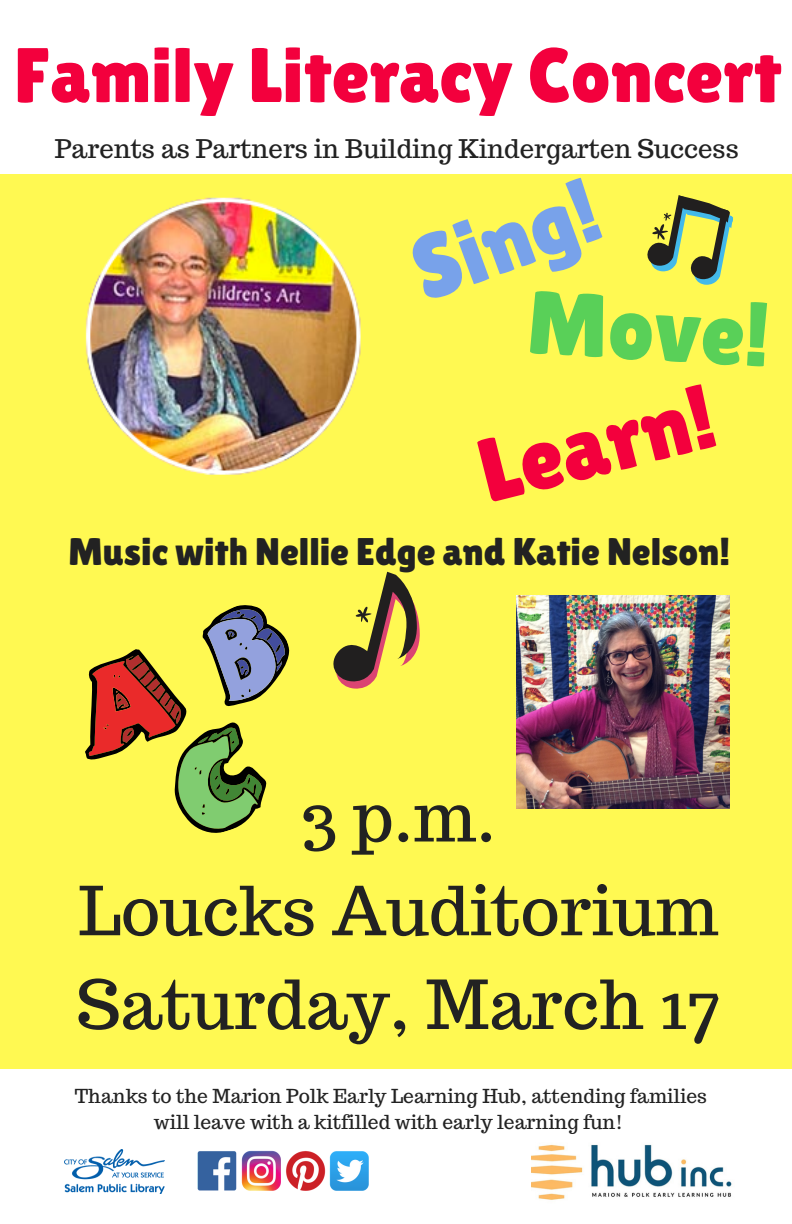
<style>
.page{position:relative;width:792px;height:1224px;background:#fff952}
.page>*{position:absolute;margin:0;border:0;box-sizing:border-box;transform-origin:0 0}
.t1{font:89.8px "Lilita One";color:#f3003d}
.t2{font:89.8px "Lilita One";color:#78a2ea}
.t3{font:89.8px "Lilita One";color:#59d058}
.t4{font:77px "Lilita One";color:#f3003d}
.t5{font:67.4px/93.8px "Trocchi";color:#222;text-align:center}
.t6{font:38.5px "Lilita One";color:#222}
.t7{font:25.7px "Trocchi";color:#222}
.t8{font:19.2px/26.2px "Trocchi";color:#222;text-align:center}
</style>
<div class="page">
<div style="left:0;top:0;width:792px;height:174px;background:#fff"></div>
<div style="left:0;top:1070px;width:792px;height:154px;background:#fff"></div>
<img style="left:532px;top:1144px;width:200px;height:56px">
<img style="left:64px;top:1149px;width:100px;height:45px">
<img style="left:197px;top:1150px;width:172px;height:41px">
<svg style="left:647px;top:195px;width:86px;height:90px"></svg>
<svg style="left:333px;top:572px;width:87px;height:117px"></svg>
<svg style="left:85px;top:605px;width:205px;height:228px"></svg>
<img style="left:517px;top:596px;width:213px;height:212px">
<img style="left:85px;top:197px;width:276px;height:278px">
<h2 class="t4" style="left:14px;top:31px;width:769px">Family Literacy Concert</h2>
<h3 class="t7" style="left:55px;top:131px;width:685px">Parents as Partners in Building Kindergarten Success</h3>
<h1 class="t2" style="left:397px;top:224px;width:195px;rotate:-20deg">Sing!</h1>
<h1 class="t3" style="left:530px;top:271px;width:245px;rotate:3deg">Move!</h1>
<h1 class="t1" style="left:469px;top:422px;width:241px;rotate:-14deg">Learn!</h1>
<h3 class="t6" style="left:68px;top:529px;width:664px">Music with Nellie Edge and Katie Nelson!</h3>
<h3 class="t5" style="left:77px;top:770px;width:646px">3 p.m.<br>Loucks Auditorium<br>Saturday, March 17</h3>
<p class="t8" style="left:75px;top:1082px;width:634px">Thanks to the Marion Polk Early Learning Hub, attending families will leave with a kitfilled with early learning fun!</p>
</div>
